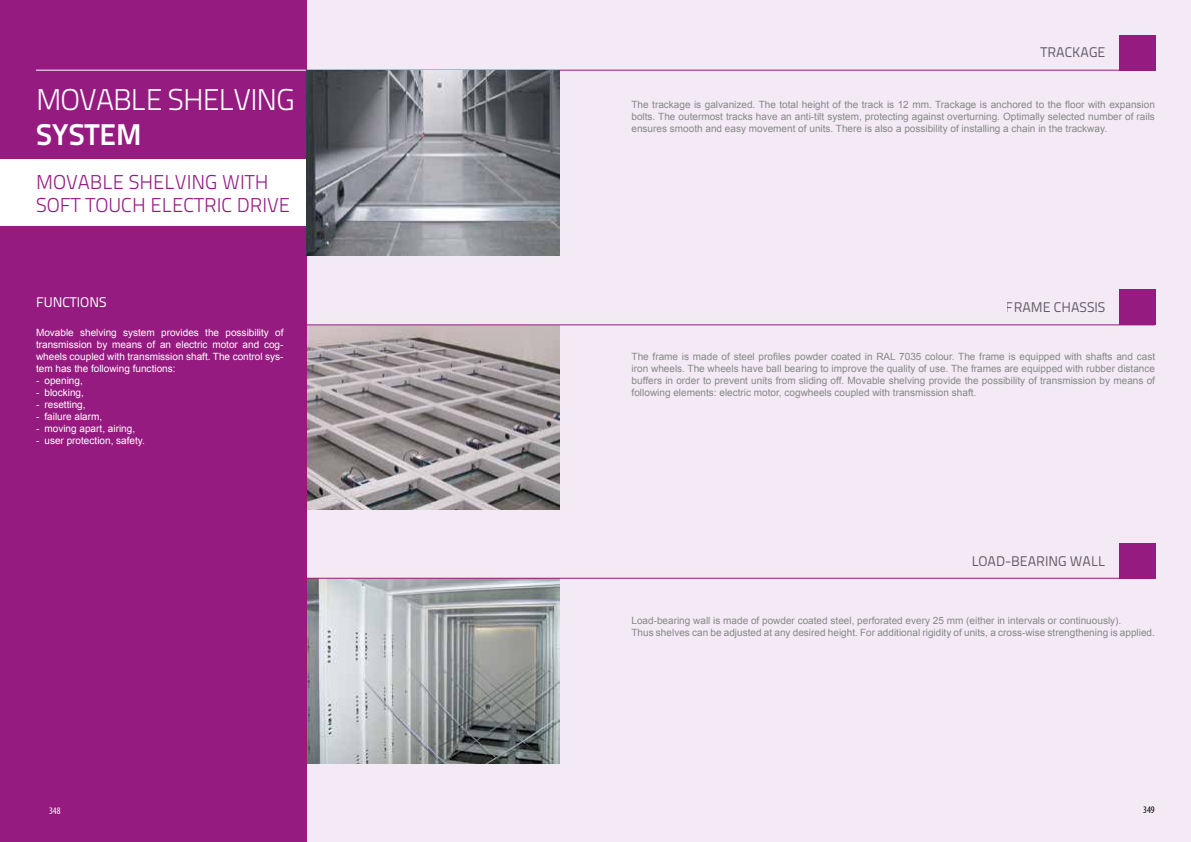
<style>
.page{position:relative;width:1191px;height:842px;background:#fff}
.page>*{position:absolute;margin:0;border:0;box-sizing:border-box;transform-origin:0 0}
.t1{font:300 30px "Titillium Text 22 L";letter-spacing:-.03em;color:#fff}
.t2{font:700 30px "Titillium Text 22 L";color:#fff}
.t3{font:300 20px/23px "Titillium Text 22 L";color:#951b81}
.t4{font:14px "Titillium Text 22 L";color:#000}
.t5{font:14px "Titillium Text 22 L";color:#fff}
.t6{font:10px/12px "Arial";color:#878787;text-align:justify}
.t7{font:10px/12px "Arial";color:#fff;text-align:justify}
.t8{font:condensed 10px "Myriad Pro";color:#fff}
.t9{font:condensed 10px "Myriad Pro";color:#000}
</style>
<div class="page">
<div style="left:298px;top:0;width:893px;height:842px;background:#f3eaf5"></div>
<img style="left:306px;top:579px;width:253px;height:184px">
<img style="left:306px;top:325px;width:253px;height:185px">
<div style="left:0;top:0;width:306px;height:842px;background:#951b81"></div>
<div style="left:0;top:159px;width:306px;height:67px;background:#fff"></div>
<hr style="left:36px;top:70px;width:270px;height:1px;background:#fff">
<hr style="left:306px;top:578px;width:849px;height:1px;background:#951b81">
<div style="left:1119px;top:543px;width:36px;height:36px;background:#951b81"></div>
<hr style="left:306px;top:70px;width:849px;height:1px;background:#951b81">
<div style="left:1119px;top:35px;width:36px;height:36px;background:#951b81"></div>
<img style="left:306px;top:71px;width:253px;height:184px">
<hr style="left:306px;top:324px;width:849px;height:1px;background:#951b81">
<div style="left:1119px;top:289px;width:36px;height:36px;background:#951b81"></div>
<h1 class="t1" style="left:36px;top:77px;width:260px">MOVABLE SHELVING</h1>
<h1 class="t2" style="left:36px;top:111px;width:107px">SYSTEM</h1>
<h2 class="t3" style="left:36px;top:169px;width:256px">MOVABLE SHELVING WITH<br>SOFT TOUCH ELECTRIC DRIVE</h2>
<h3 class="t5" style="left:36px;top:292px;width:72px">FUNCTIONS</h3>
<p class="t7" style="left:36px;top:326px;width:249px">Movable shelving system provides the possibility of transmission by means of an electric motor and cog&shy;wheels coupled with transmission shaft. The control sys&shy;tem has the following functions:</p>
<p class="t7" style="left:36px;top:374px;width:48px">- opening,</p>
<p class="t7" style="left:36px;top:386px;width:49px">- blocking,</p>
<p class="t7" style="left:36px;top:398px;width:51px">- resetting,</p>
<p class="t7" style="left:36px;top:410px;width:68px">- failure alarm,</p>
<p class="t7" style="left:36px;top:422px;width:101px">- moving apart, airing,</p>
<p class="t7" style="left:36px;top:434px;width:110px">- user protection, safety.</p>
<p class="t8" style="left:49px;top:804px;width:13px">348</p>
<h3 class="t4" style="left:1040px;top:42px;width:66px">TRACKAGE</h3>
<p class="t6" style="left:631px;top:98px;width:525px">The trackage is galvanized. The total height of the track is 12 mm. Trackage is anchored to the floor with expansion bolts. The outermost tracks have an anti-tilt system, protecting against overturning. Optimally selected number of rails ensures smooth and easy movement of units. There is also a possibility of installing a chain in the trackway.</p>
<h3 class="t4" style="left:1006px;top:297px;width:101px">FRAME CHASSIS</h3>
<p class="t6" style="left:631px;top:350px;width:525px">The frame is made of steel profiles powder coated in RAL 7035 colour. The frame is equipped with shafts and cast iron wheels. The wheels have ball bearing to improve the quality of use. The frames are equipped with rubber distance buffers in order to prevent units from sliding off. Movable shelving provide the possibility of transmission by means of following elements: electric motor, cogwheels coupled with transmission shaft.</p>
<h3 class="t4" style="left:971px;top:550px;width:136px">LOAD-BEARING WALL</h3>
<p class="t6" style="left:631px;top:614px;width:525px">Load-bearing wall is made of powder coated steel, perforated every 25 mm (either in intervals or continuously).<br>Thus shelves can be adjusted at any desired height. For additional rigidity of units, a cross-wise strengthening is applied.</p>
<p class="t9" style="left:1143px;top:804px;width:13px">349</p>
</div>
